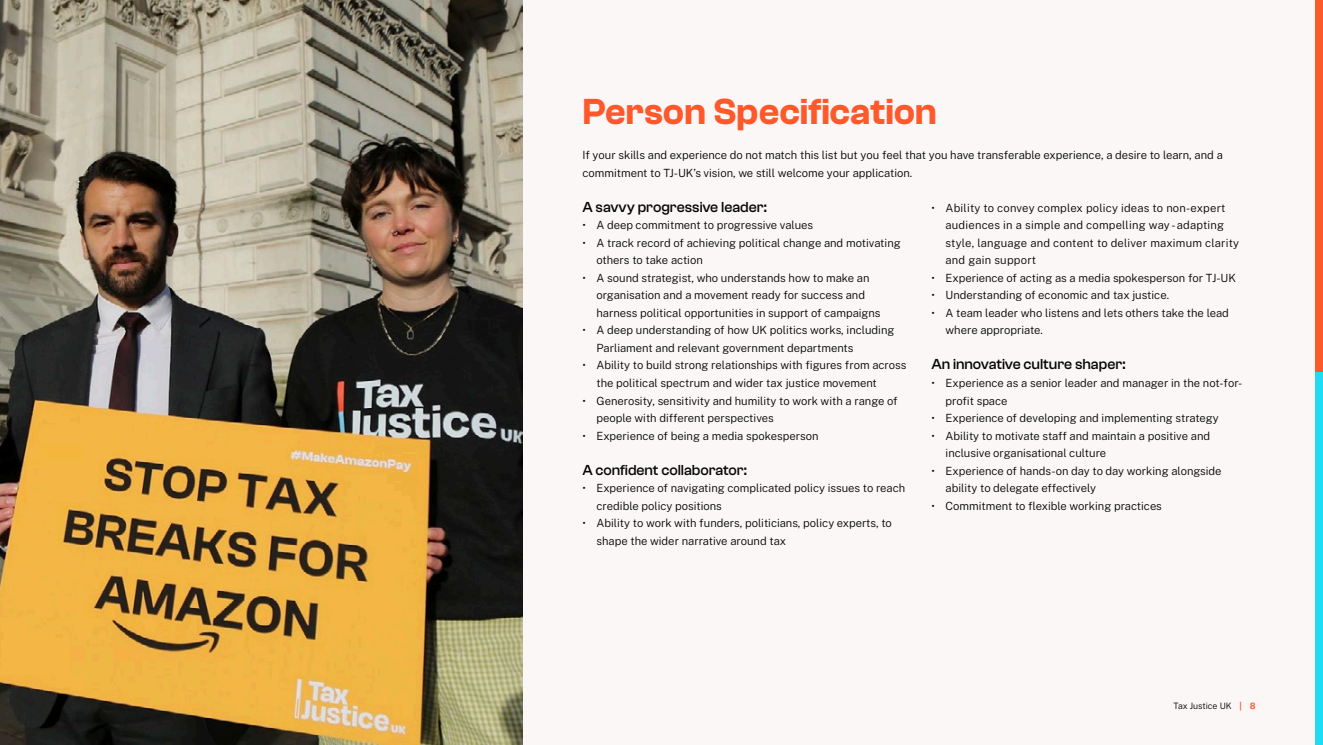
<style>
.page{position:relative;width:1323px;height:745px;background:#fff}
.page>*{position:absolute;margin:0;border:0;box-sizing:border-box;transform-origin:0 0}
.t1{font:600 37.5px "Clash Grotesk";letter-spacing:-.005em;color:#ff592b}
.t2{font:500 15px "Clash Grotesk";letter-spacing:-.005em;color:#050505}
.t3{font:300 11.25px/17.5px "Public Sans";color:#000}
.t4{font:300 11.25px/17.5px "Public Sans";letter-spacing:.02em;color:#000}
.t5{font:300 8.75px "Public Sans";color:#000}
.s1{font-weight:700;color:#ff592b}
</style>
<div class="page">
<div style="left:0;top:0;width:1323px;height:744px;background:#fbf7f7"></div>
<div style="left:1316px;top:0;width:7px;height:372px;background:#ff592b"></div>
<div style="left:1316px;top:372px;width:7px;height:372px;background:#1fdcf4"></div>
<img style="left:0;top:0;width:522px;height:744px">
<h2 class="t1" style="left:582px;top:91px;width:356px">Person Specification</h2>
<p class="t3" style="left:582px;top:146px;width:642px">If your skills and experience do not match this list but you feel that you have transferable experience, a desire to learn, and a commitment to TJ-UK’s vision, we still welcome your application.</p>
<h4 class="t2" style="left:582px;top:198px;width:186px">A savvy progressive leader:</h4>
<p class="t3" style="left:582px;top:216px;width:232px">• A deep commitment to progressive values</p>
<p class="t3" style="left:596px;top:233px;width:306px;text-indent:-14px">• A track record of achieving political change and motivating others to take action</p>
<p class="t3" style="left:596px;top:268px;width:286px;text-indent:-14px">• A sound strategist, who understands how to make an organisation and a movement ready for success and harness political opportunities in support of campaigns</p>
<p class="t3" style="left:596px;top:321px;width:299px;text-indent:-14px">• A deep understanding of how UK politics works, including<br>Parliament and relevant government departments</p>
<p class="t3" style="left:596px;top:356px;width:311px;text-indent:-14px">• Ability to build strong relationships with figures from across the political spectrum and wider tax justice movement</p>
<p class="t3" style="left:596px;top:391px;width:302px;text-indent:-14px">• Generosity, sensitivity and humility to work with a range of people with different perspectives</p>
<p class="t3" style="left:582px;top:426px;width:238px">• Experience of being a media spokesperson</p>
<h4 class="t2" style="left:582px;top:461px;width:166px">A confident collaborator:</h4>
<p class="t3" style="left:596px;top:478px;width:310px;text-indent:-14px">• Experience of navigating complicated policy issues to reach credible policy positions</p>
<p class="t3" style="left:596px;top:513px;width:297px;text-indent:-14px">• Ability to work with funders, politicians, policy experts, to shape the wider narrative around tax</p>
<p class="t4" style="left:945px;top:198px;width:295px;text-indent:-14px">• Ability to convey complex policy ideas to non-expert audiences in a simple and compelling way - adapting style, language and content to deliver maximum clarity and gain support</p>
<p class="t3" style="left:931px;top:268px;width:306px">• Experience of acting as a media spokesperson for TJ-UK</p>
<p class="t3" style="left:931px;top:286px;width:239px">• Understanding of economic and tax justice.</p>
<p class="t3" style="left:945px;top:303px;width:285px;text-indent:-14px">• A team leader who listens and lets others take the lead where appropriate.</p>
<h4 class="t2" style="left:931px;top:356px;width:195px">An innovative culture shaper:</h4>
<p class="t3" style="left:945px;top:373px;width:298px;text-indent:-14px">• Experience as a senior leader and manager in the not-for&shy;profit space</p>
<p class="t3" style="left:931px;top:408px;width:289px">• Experience of developing and implementing strategy</p>
<p class="t3" style="left:945px;top:426px;width:266px;text-indent:-14px">• Ability to motivate staff and maintain a positive and inclusive organisational culture</p>
<p class="t3" style="left:945px;top:461px;width:277px;text-indent:-14px">• Experience of hands-on day to day working alongside ability to delegate effectively</p>
<p class="t3" style="left:931px;top:496px;width:232px">• Commitment to flexible working practices</p>
<p class="t5" style="left:1173px;top:699px;width:84px">Tax Justice UK <span class="s1">| 8</span></p>
</div>
